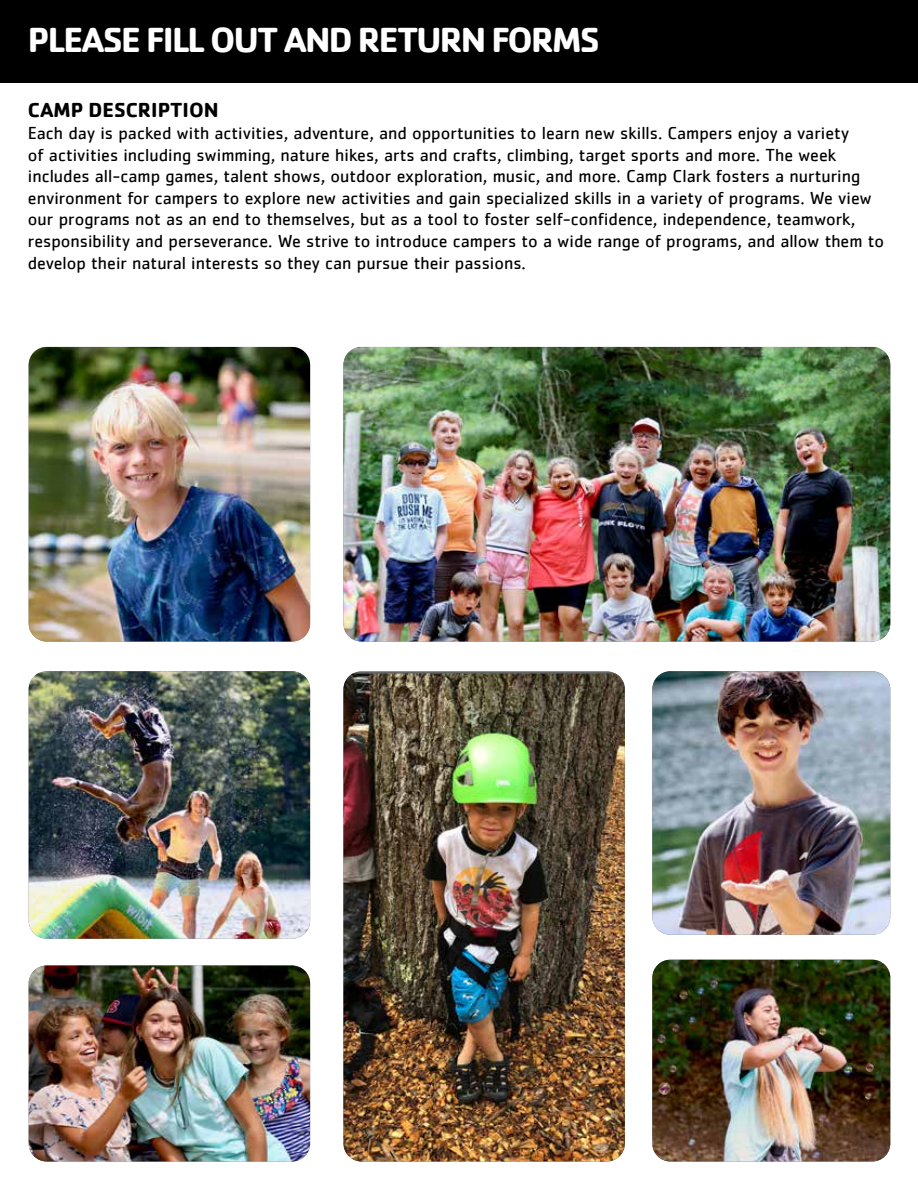
<style>
.page{position:relative;width:918px;height:1188px;background:#fff}
.page>*{position:absolute;margin:0;border:0;box-sizing:border-box;transform-origin:0 0}
.t1{font:700 36px "Cachet";letter-spacing:-.05em;color:#fff}
.t2{font:700 21px "Cachet";color:#000}
.t3{font:18px/21.6px "Cachet";color:#000}
</style>
<div class="page">
<div style="left:0;top:0;width:918px;height:82px;background:#000"></div>
<img style="left:29px;top:347px;width:281px;height:295px">
<img style="left:29px;top:966px;width:281px;height:195px">
<img style="left:652px;top:671px;width:238px;height:264px">
<img style="left:29px;top:671px;width:281px;height:268px">
<img style="left:652px;top:960px;width:238px;height:201px">
<img style="left:343px;top:347px;width:547px;height:295px">
<img style="left:343px;top:674px;width:282px;height:487px">
<h1 class="t1" style="left:28px;top:17px;width:574px">PLEASE FILL OUT AND RETURN FORMS</h1>
<p class="t2" style="left:28px;top:97px;width:192px">CAMP DESCRIPTION</p>
<p class="t3" style="left:28px;top:122px;width:858px">Each day is packed with activities, adventure, and opportunities to learn new skills. Campers enjoy a variety<br>of activities including swimming, nature hikes, arts and crafts, climbing, target sports and more. The week includes all-camp games, talent shows, outdoor exploration, music, and more. Camp Clark fosters a nurturing environment for campers to explore new activities and gain specialized skills in a variety of programs. We view our programs not as an end to themselves, but as a tool to foster self-confidence, independence, teamwork, responsibility and perseverance. We strive to introduce campers to a wide range of programs, and allow them to develop their natural interests so they can pursue their passions.</p>
</div>
